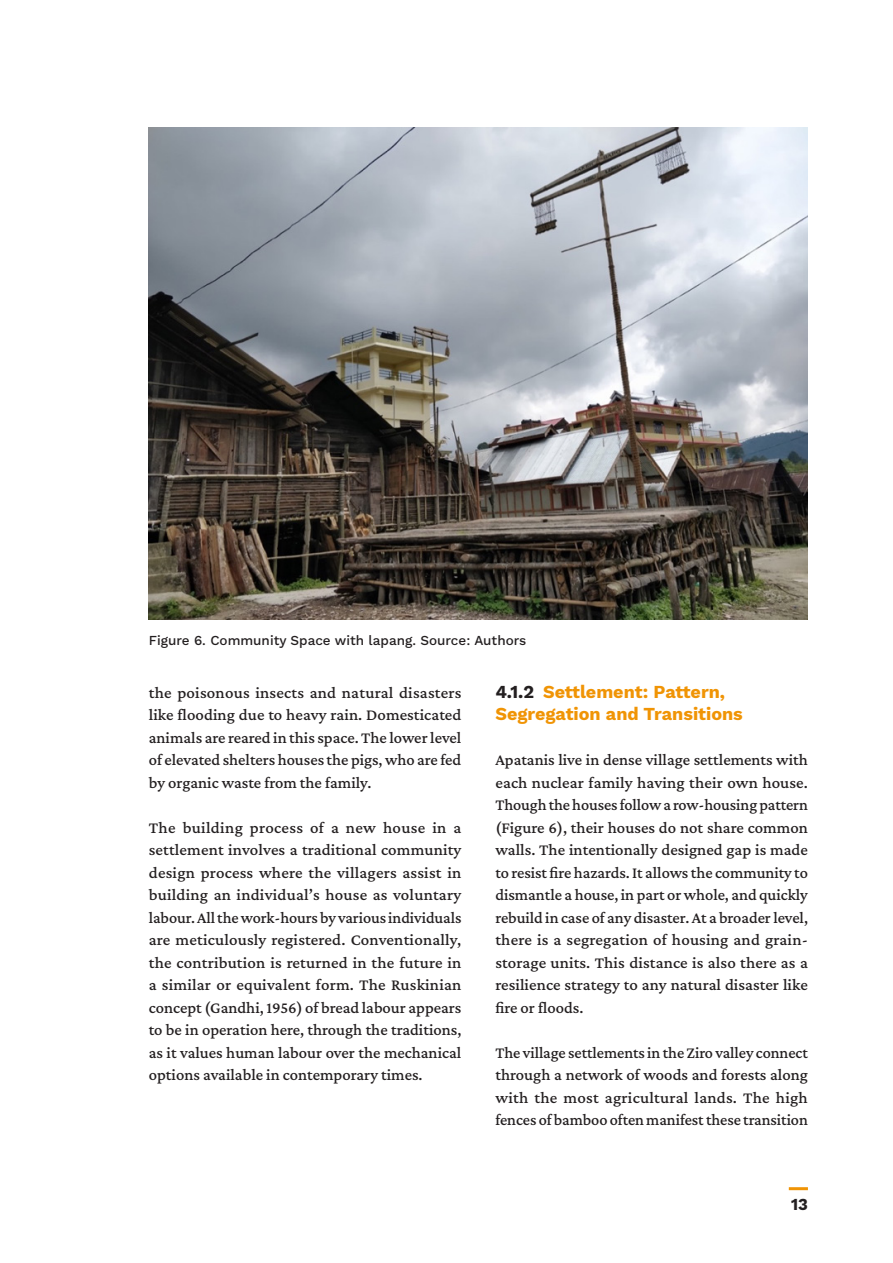
<style>
.page{position:relative;width:893px;height:1263px;background:#fff}
.page>*{position:absolute;margin:0;border:0;box-sizing:border-box;transform-origin:0 0}
.Heading_3{font:18px/22.5px "Work Sans";color:#f09405}
.t1{font:200 16.5px/22.5px "Crimson Pro";color:#231f20;text-align:justify}
.t2{font:16.5px "Work Sans";color:#231f20}
.t3{font:13.5px "Work Sans";color:#231f20}
.s1{color:#231f20}
</style>
<div class="page">
<hr style="left:789px;top:1187px;width:19px;height:3px;background:#f09405">
<img style="left:149px;top:128px;width:659px;height:492px">
<p class="t3" style="left:149px;top:630px;width:379px">Figure 6. Community Space with lapang. Source: Authors</p>
<p class="t1" style="left:149px;top:681px;width:314px">the poisonous insects and natural disasters like flooding due to heavy rain. Domesticated animals are reared in this space. The lower level of elevated shelters houses the pigs, who are fed by organic waste from the family.</p>
<p class="t1" style="left:149px;top:816px;width:314px">The building process of a new house in a settlement involves a traditional community design process where the villagers assist in building an individual’s house as voluntary labour. All the work-hours by various individuals are meticulously registered. Conventionally, the contribution is returned in the future in a similar or equivalent form. The Ruskinian concept (Gandhi, 1956) of bread labour appears to be in operation here, through the traditions, as it values human labour over the mechanical options available in contemporary times.</p>
<p class="Heading_3" style="left:495px;top:679px;width:249px"><span class="s1">4.1.2</span> Settlement: Pattern,<br>Segregation and Transitions</p>
<p class="t1" style="left:495px;top:748px;width:314px">Apatanis live in dense village settlements with each nuclear family having their own house.<br>Though the houses follow a row-housing pattern (Figure 6), their houses do not share common walls. The intentionally designed gap is made to resist fire hazards. It allows the community to dismantle a house, in part or whole, and quickly rebuild in case of any disaster. At a broader level, there is a segregation of housing and grain&shy;storage units. This distance is also there as a resilience strategy to any natural disaster like fire or floods.</p>
<p class="t1" style="left:495px;top:1041px;width:314px">The village settlements in the Ziro valley connect through a network of woods and forests along with the most agricultural lands. The high fences of bamboo often manifest these transition</p>
<p class="t2" style="left:791px;top:1191px;width:18px">13</p>
</div>
